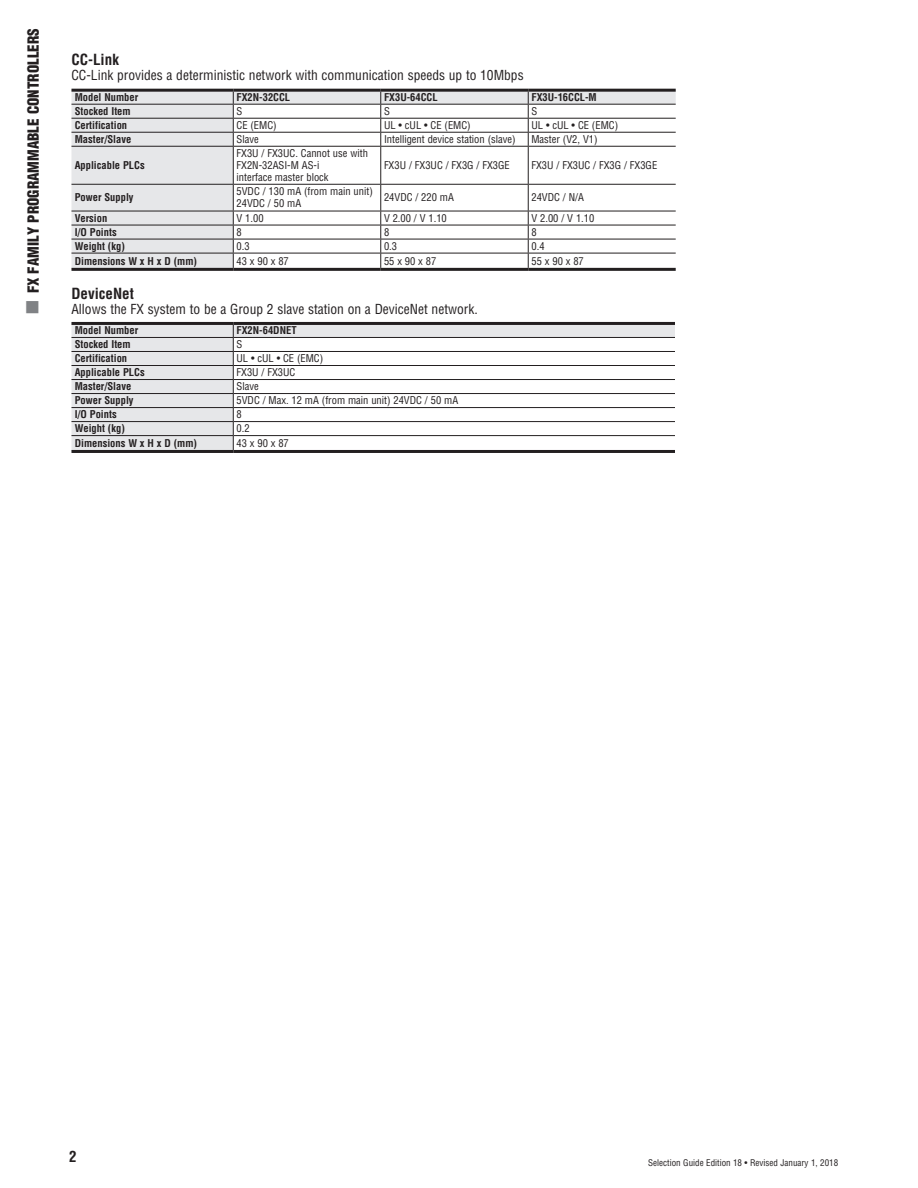
<style>
.page{position:relative;width:918px;height:1188px;background:#fff}
.page>*{position:absolute;margin:0;border:0;box-sizing:border-box;transform-origin:0 0}
.t1{font:900 condensed 15px "Helvetica LT Std";color:#231f20}
.Chart_Headers_10_pt{font:700 condensed 15px "Helvetica LT Std";color:#231f20}
.Chart_Headers_10_pt-2{font:condensed 13.5px "Helvetica LT Std";color:#231f20}
.t2{font:condensed 10.5px/12px "Helvetica LT Std";color:#231f20}
.t3{font:700 condensed 10.5px "Helvetica LT Std";color:#231f20}
.t4{font:condensed 9px "Helvetica LT Std";color:#231f20}
.s1{color:#808285}
</style>
<div class="page">
<div style="left:71px;top:325px;width:604px;height:125px;background:#e6e7e9"></div>
<svg style="left:234px;top:338px;width:441px;height:112px"></svg>
<hr style="left:71px;top:322px;width:162px;height:3px;background:#231f20">
<hr style="left:233px;top:322px;width:442px;height:3px;background:#231f20">
<hr style="left:71px;top:450px;width:162px;height:3px;background:#231f20">
<hr style="left:233px;top:450px;width:442px;height:3px;background:#231f20">
<hr style="left:71px;top:337px;width:162px;height:1px;background:#231f20">
<hr style="left:233px;top:337px;width:442px;height:1px;background:#231f20">
<hr style="left:71px;top:351px;width:162px;height:1px;background:#231f20">
<hr style="left:233px;top:351px;width:442px;height:1px;background:#231f20">
<hr style="left:71px;top:365px;width:162px;height:1px;background:#231f20">
<hr style="left:233px;top:365px;width:442px;height:1px;background:#231f20">
<hr style="left:71px;top:379px;width:162px;height:1px;background:#231f20">
<hr style="left:233px;top:379px;width:442px;height:1px;background:#231f20">
<hr style="left:71px;top:393px;width:162px;height:1px;background:#231f20">
<hr style="left:233px;top:393px;width:442px;height:1px;background:#231f20">
<hr style="left:71px;top:407px;width:162px;height:1px;background:#231f20">
<hr style="left:233px;top:407px;width:442px;height:1px;background:#231f20">
<hr style="left:71px;top:421px;width:162px;height:1px;background:#231f20">
<hr style="left:233px;top:421px;width:442px;height:1px;background:#231f20">
<hr style="left:71px;top:435px;width:162px;height:1px;background:#231f20">
<hr style="left:233px;top:435px;width:442px;height:1px;background:#231f20">
<svg style="left:233px;top:325px;width:1px;height:125px"></svg>
<svg style="left:71px;top:92px;width:605px;height:176px;background:#e1e2e4"></svg>
<svg style="left:234px;top:105px;width:442px;height:163px"></svg>
<hr style="left:71px;top:89px;width:162px;height:3px;background:#231f20">
<hr style="left:233px;top:89px;width:148px;height:3px;background:#231f20">
<hr style="left:381px;top:89px;width:147px;height:3px;background:#231f20">
<hr style="left:528px;top:89px;width:148px;height:3px;background:#231f20">
<hr style="left:71px;top:268px;width:162px;height:3px;background:#231f20">
<hr style="left:233px;top:268px;width:148px;height:3px;background:#231f20">
<hr style="left:381px;top:268px;width:147px;height:3px;background:#231f20">
<hr style="left:528px;top:268px;width:148px;height:3px;background:#231f20">
<hr style="left:71px;top:104px;width:162px;height:1px;background:#231f20">
<hr style="left:233px;top:104px;width:148px;height:1px;background:#231f20">
<hr style="left:381px;top:104px;width:147px;height:1px;background:#231f20">
<hr style="left:528px;top:104px;width:148px;height:1px;background:#231f20">
<hr style="left:71px;top:118px;width:162px;height:1px;background:#231f20">
<hr style="left:233px;top:118px;width:148px;height:1px;background:#231f20">
<hr style="left:381px;top:118px;width:147px;height:1px;background:#231f20">
<hr style="left:528px;top:118px;width:148px;height:1px;background:#231f20">
<hr style="left:71px;top:132px;width:162px;height:1px;background:#231f20">
<hr style="left:233px;top:132px;width:148px;height:1px;background:#231f20">
<svg style="left:233px;top:92px;width:1px;height:54px"></svg>
<hr style="left:381px;top:132px;width:147px;height:1px;background:#231f20">
<svg style="left:380px;top:92px;width:1px;height:54px"></svg>
<hr style="left:528px;top:132px;width:148px;height:1px;background:#231f20">
<svg style="left:528px;top:92px;width:1px;height:54px"></svg>
<hr style="left:71px;top:146px;width:162px;height:1px;background:#231f20">
<hr style="left:233px;top:146px;width:148px;height:1px;background:#231f20">
<hr style="left:233px;top:147px;width:1px;height:37px;background:#231f20">
<hr style="left:381px;top:146px;width:147px;height:1px;background:#231f20">
<hr style="left:380px;top:147px;width:1px;height:37px;background:#231f20">
<hr style="left:528px;top:146px;width:148px;height:1px;background:#231f20">
<hr style="left:528px;top:147px;width:1px;height:37px;background:#231f20">
<hr style="left:71px;top:184px;width:162px;height:1px;background:#231f20">
<hr style="left:233px;top:184px;width:148px;height:1px;background:#231f20">
<hr style="left:381px;top:184px;width:147px;height:1px;background:#231f20">
<hr style="left:528px;top:184px;width:148px;height:1px;background:#231f20">
<hr style="left:71px;top:211px;width:162px;height:1px;background:#231f20">
<hr style="left:233px;top:211px;width:148px;height:1px;background:#231f20">
<hr style="left:381px;top:211px;width:147px;height:1px;background:#231f20">
<hr style="left:528px;top:211px;width:148px;height:1px;background:#231f20">
<hr style="left:71px;top:225px;width:162px;height:1px;background:#231f20">
<hr style="left:233px;top:225px;width:148px;height:1px;background:#231f20">
<hr style="left:381px;top:225px;width:147px;height:1px;background:#231f20">
<hr style="left:528px;top:225px;width:148px;height:1px;background:#231f20">
<hr style="left:71px;top:239px;width:162px;height:1px;background:#231f20">
<hr style="left:233px;top:239px;width:148px;height:1px;background:#231f20">
<hr style="left:381px;top:239px;width:147px;height:1px;background:#231f20">
<hr style="left:528px;top:239px;width:148px;height:1px;background:#231f20">
<hr style="left:71px;top:253px;width:162px;height:1px;background:#231f20">
<hr style="left:233px;top:253px;width:148px;height:1px;background:#231f20">
<svg style="left:233px;top:185px;width:1px;height:83px"></svg>
<hr style="left:381px;top:253px;width:147px;height:1px;background:#231f20">
<svg style="left:380px;top:185px;width:1px;height:83px"></svg>
<hr style="left:528px;top:253px;width:148px;height:1px;background:#231f20">
<svg style="left:528px;top:185px;width:1px;height:83px"></svg>
<h1 class="t1" style="left:24px;top:315px;width:288px;rotate:-90deg"><span class="s1">■</span> FX FAMILY PROGRAMMABLE CONTROLLERS</h1>
<p class="Chart_Headers_10_pt" style="left:71px;top:50px;width:49px">CC-Link</p>
<p class="Chart_Headers_10_pt-2" style="left:71px;top:66px;width:454px">CC-Link provides a deterministic network with communication speeds up to 10Mbps</p>
<p class="t3" style="left:75px;top:91px;width:65px">Model Number</p>
<p class="t3" style="left:237px;top:91px;width:55px">FX2N-32CCL</p>
<p class="t3" style="left:384px;top:91px;width:55px">FX3U-64CCL</p>
<p class="t3" style="left:531px;top:91px;width:67px">FX3U-16CCL-M</p>
<p class="t3" style="left:75px;top:105px;width:57px">Stocked Item</p>
<p class="t2" style="left:237px;top:105px;width:7px">S</p>
<p class="t2" style="left:384px;top:105px;width:7px">S</p>
<p class="t2" style="left:531px;top:105px;width:7px">S</p>
<p class="t3" style="left:75px;top:119px;width:54px">Certification</p>
<p class="t2" style="left:237px;top:119px;width:42px">CE (EMC)</p>
<p class="t2" style="left:384px;top:119px;width:88px">UL • cUL • CE (EMC)</p>
<p class="t2" style="left:531px;top:119px;width:88px">UL • cUL • CE (EMC)</p>
<p class="t3" style="left:75px;top:133px;width:58px">Master/Slave</p>
<p class="t2" style="left:237px;top:133px;width:24px">Slave</p>
<p class="t2" style="left:384px;top:133px;width:133px">Intelligent device station (slave)</p>
<p class="t2" style="left:531px;top:133px;width:68px">Master (V2, V1)</p>
<p class="t3" style="left:75px;top:159px;width:71px">Applicable PLCs</p>
<p class="t2" style="left:237px;top:147px;width:133px">FX3U / FX3UC. Cannot use with<br>FX2N-32ASI-M AS-i<br>interface master block</p>
<p class="t2" style="left:384px;top:159px;width:127px">FX3U / FX3UC / FX3G / FX3GE</p>
<p class="t2" style="left:531px;top:159px;width:127px">FX3U / FX3UC / FX3G / FX3GE</p>
<p class="t3" style="left:75px;top:191px;width:60px">Power Supply</p>
<p class="t2" style="left:237px;top:186px;width:138px">5VDC / 130 mA (from main unit)<br>24VDC / 50 mA</p>
<p class="t2" style="left:384px;top:192px;width:71px">24VDC / 220 mA</p>
<p class="t2" style="left:531px;top:192px;width:54px">24VDC / N/A</p>
<p class="t3" style="left:75px;top:211px;width:34px">Version</p>
<p class="t2" style="left:237px;top:212px;width:29px">V 1.00</p>
<p class="t2" style="left:384px;top:212px;width:64px">V 2.00 / V 1.10</p>
<p class="t2" style="left:531px;top:212px;width:64px">V 2.00 / V 1.10</p>
<p class="t3" style="left:75px;top:225px;width:43px">I/O Points</p>
<p class="t2" style="left:237px;top:226px;width:7px">8</p>
<p class="t2" style="left:384px;top:226px;width:7px">8</p>
<p class="t2" style="left:531px;top:226px;width:7px">8</p>
<p class="t3" style="left:75px;top:239px;width:52px">Weight (kg)</p>
<p class="t2" style="left:237px;top:240px;width:15px">0.3</p>
<p class="t2" style="left:384px;top:240px;width:15px">0.3</p>
<p class="t2" style="left:531px;top:240px;width:15px">0.4</p>
<p class="t3" style="left:75px;top:255px;width:124px">Dimensions W x H x D (mm)</p>
<p class="t2" style="left:237px;top:255px;width:54px">43 x 90 x 87</p>
<p class="t2" style="left:384px;top:255px;width:54px">55 x 90 x 87</p>
<p class="t2" style="left:531px;top:255px;width:54px">55 x 90 x 87</p>
<p class="Chart_Headers_10_pt" style="left:71px;top:284px;width:64px">DeviceNet</p>
<p class="Chart_Headers_10_pt-2" style="left:71px;top:301px;width:408px">Allows the FX system to be a Group 2 slave station on a DeviceNet network.</p>
<p class="t3" style="left:75px;top:324px;width:65px">Model Number</p>
<p class="t3" style="left:237px;top:324px;width:62px">FX2N-64DNET</p>
<p class="t3" style="left:75px;top:338px;width:57px">Stocked Item</p>
<p class="t2" style="left:237px;top:338px;width:7px">S</p>
<p class="t3" style="left:75px;top:352px;width:54px">Certification</p>
<p class="t2" style="left:237px;top:352px;width:88px">UL • cUL • CE (EMC)</p>
<p class="t3" style="left:75px;top:366px;width:71px">Applicable PLCs</p>
<p class="t2" style="left:237px;top:366px;width:60px">FX3U / FX3UC</p>
<p class="t3" style="left:75px;top:380px;width:58px">Master/Slave</p>
<p class="t2" style="left:237px;top:380px;width:24px">Slave</p>
<p class="t3" style="left:75px;top:394px;width:60px">Power Supply</p>
<p class="t2" style="left:237px;top:394px;width:223px">5VDC / Max. 12 mA (from main unit) 24VDC / 50 mA</p>
<p class="t3" style="left:75px;top:408px;width:43px">I/O Points</p>
<p class="t2" style="left:237px;top:408px;width:7px">8</p>
<p class="t3" style="left:75px;top:422px;width:52px">Weight (kg)</p>
<p class="t2" style="left:237px;top:422px;width:15px">0.2</p>
<p class="t3" style="left:75px;top:437px;width:124px">Dimensions W x H x D (mm)</p>
<p class="t2" style="left:237px;top:437px;width:54px">43 x 90 x 87</p>
<h1 class="Chart_Headers_10_pt" style="left:69px;top:1147px;width:9px">2</h1>
<p class="t4" style="left:648px;top:1157px;width:191px">Selection Guide Edition 18 • Revised January 1, 2018</p>
</div>
